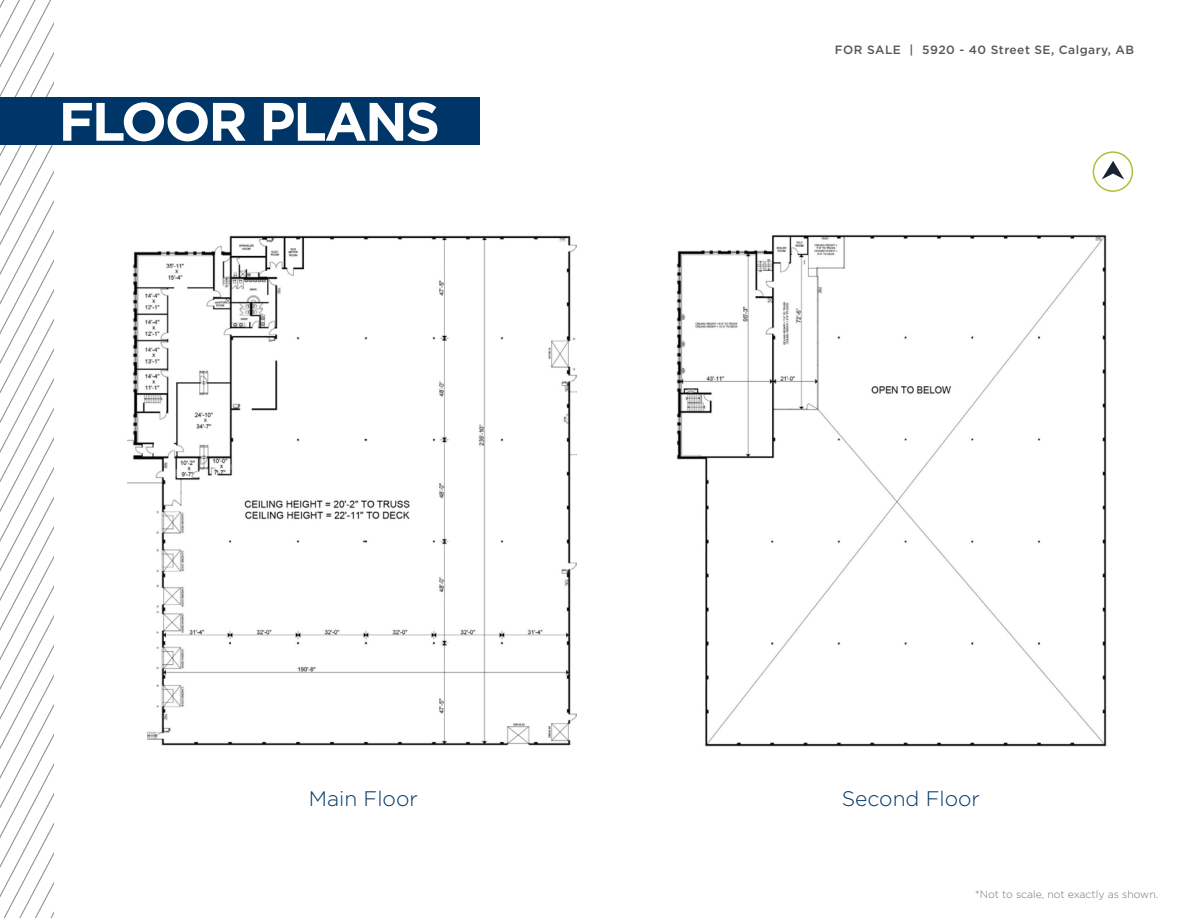
<style>
.page{position:relative;width:1188px;height:918px;background:#fff}
.page>*{position:absolute;margin:0;border:0;box-sizing:border-box;transform-origin:0 0}
.t1{font:700 54px "Gotham";letter-spacing:-.04em;color:#fff}
.t2{font:300 21px "Gotham";color:#003667}
.t3{font:500 12px "Gotham";letter-spacing:.04em;color:#55575a}
.t4{font:300 10.5px "Gotham";color:#717271}
</style>
<div class="page">
<svg style="left:0;top:0;width:54px;height:918px"></svg>
<div style="left:0;top:98px;width:480px;height:47px;background:#003667"></div>
<div style="left:1093px;top:151px;width:40px;height:41px;border:2px solid #b3bd35;border-radius:50%"></div>
<svg style="left:1102px;top:161px;width:22px;height:18px"></svg>
<img style="left:128px;top:235px;width:448px;height:511px">
<img style="left:676px;top:234px;width:431px;height:513px">
<p class="t1" style="left:59px;top:86px;width:383px">FLOOR PLANS</p>
<p class="t3" style="left:835px;top:42px;width:301px">FOR SALE | 5920 - 40 Street SE, Calgary, AB</p>
<p class="t2" style="left:309px;top:786px;width:110px">Main Floor</p>
<p class="t2" style="left:842px;top:786px;width:140px">Second Floor</p>
<p class="t4" style="left:975px;top:888px;width:184px">*Not to scale, not exactly as shown.</p>
</div>
